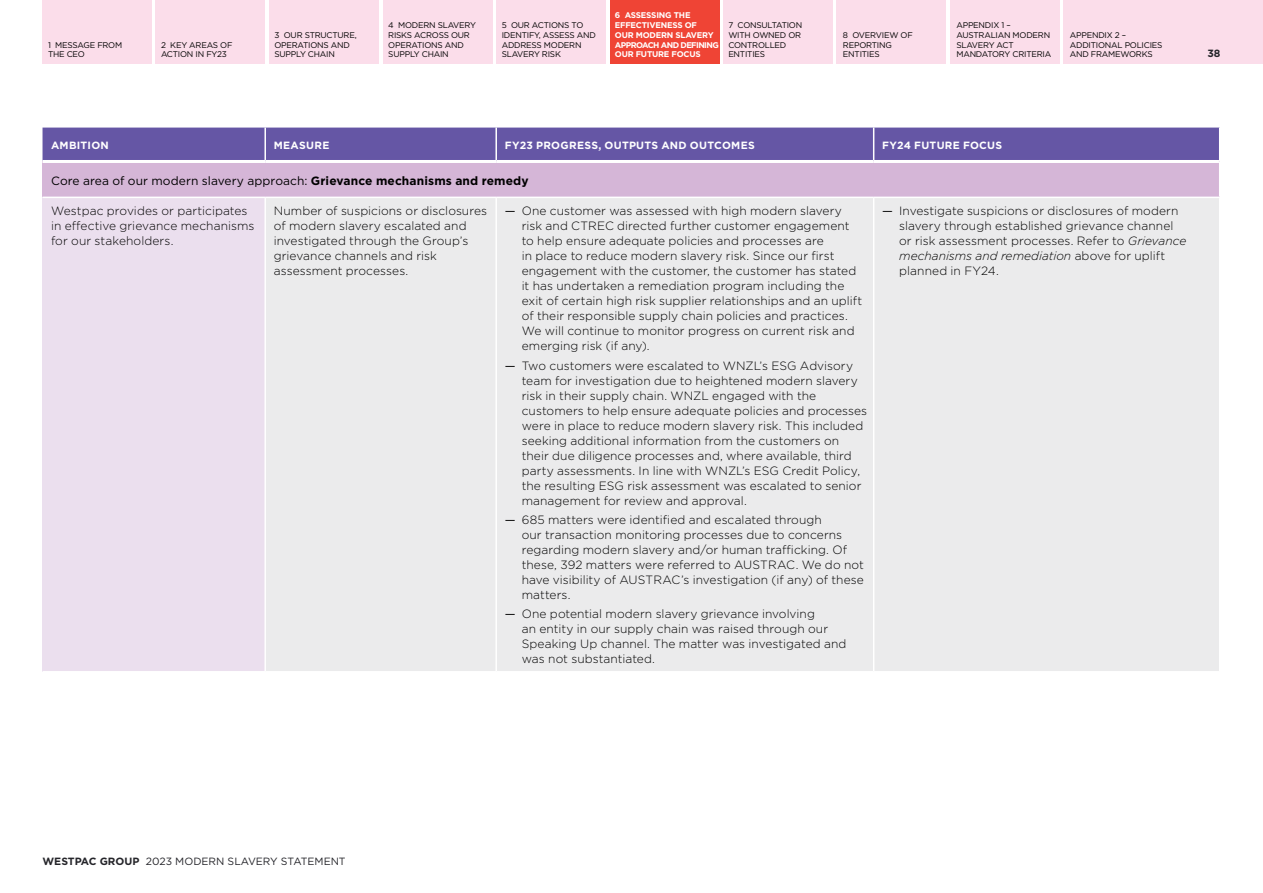
<style>
.page{position:relative;width:1263px;height:893px;background:#fff}
.page>*{position:absolute;margin:0;border:0;box-sizing:border-box;transform-origin:0 0}
.t1{font:300 12px/15px "Gotham";letter-spacing:.005em;color:#000}
.t2{font:12px "Gotham";letter-spacing:.01em;color:#000}
.t3{font:700 10.5px "Gotham";letter-spacing:.025em;color:#fff}
.t4{font:10.5px "Gotham";color:#25252a}
.t5{font:700 10.5px "Gotham";color:#25252a}
.t6{font:8.25px/9.8px "Gotham";letter-spacing:-.025em;color:#000}
.t7{font:700 8.25px/9.8px "Gotham";letter-spacing:-.025em;color:#fff}
.s1{font-weight:700}
.s2{font-weight:400}
.s3{font-style:italic}
</style>
<div class="page">
<div style="left:43px;top:128px;width:1176px;height:32px;background:#6556a5"></div>
<div style="left:43px;top:161px;width:1177px;height:36px;background:#d5b6d7"></div>
<div style="left:43px;top:197px;width:222px;height:475px;background:#ebdfee"></div>
<div style="left:266px;top:198px;width:953px;height:473px;background:#ebebec"></div>
<hr style="left:264px;top:128px;width:2px;height:32px;background:#fff">
<hr style="left:495px;top:128px;width:2px;height:32px;background:#fff">
<hr style="left:873px;top:128px;width:1px;height:32px;background:#fff">
<hr style="left:1219px;top:161px;width:1px;height:36px;background:#fff">
<hr style="left:264px;top:198px;width:2px;height:473px;background:#fff">
<hr style="left:495px;top:198px;width:2px;height:473px;background:#fff">
<hr style="left:873px;top:198px;width:1px;height:473px;background:#fff">
<hr style="left:43px;top:160px;width:222px;height:3px;background:#fff">
<hr style="left:265px;top:160px;width:231px;height:3px;background:#fff">
<hr style="left:496px;top:160px;width:378px;height:3px;background:#fff">
<hr style="left:874px;top:160px;width:345px;height:3px;background:#fff">
<hr style="left:43px;top:197px;width:222px;height:1px;background:#fff">
<hr style="left:43px;top:671px;width:222px;height:1px;background:#fff">
<div style="left:496px;top:0;width:110px;height:64px;background:#fbddea"></div>
<div style="left:723px;top:0;width:110px;height:64px;background:#fbddea"></div>
<div style="left:836px;top:0;width:110px;height:64px;background:#fbddea"></div>
<div style="left:950px;top:0;width:110px;height:64px;background:#fbddea"></div>
<div style="left:1063px;top:0;width:200px;height:64px;background:#fbddea"></div>
<div style="left:383px;top:0;width:109px;height:64px;background:#fbddea"></div>
<div style="left:269px;top:0;width:110px;height:64px;background:#fbddea"></div>
<div style="left:156px;top:0;width:109px;height:64px;background:#fbddea"></div>
<div style="left:43px;top:0;width:109px;height:64px;background:#fbddea"></div>
<div style="left:610px;top:0;width:109px;height:64px;background:#ef4435"></div>
<p class="t7" style="left:615px;top:10px;width:105px">6 ASSESSING THE<br>EFFECTIVENESS OF<br>OUR MODERN SLAVERY<br>APPROACH AND DEFINING<br>OUR FUTURE FOCUS</p>
<p class="t6" style="left:502px;top:20px;width:96px">5 OUR ACTIONS TO<br>IDENTIFY, ASSESS AND<br>ADDRESS MODERN<br>SLAVERY RISK</p>
<p class="t6" style="left:728px;top:20px;width:75px">7 CONSULTATION<br>WITH OWNED OR<br>CONTROLLED<br>ENTITIES</p>
<p class="t6" style="left:843px;top:30px;width:71px">8 OVERVIEW OF<br>REPORTING<br>ENTITIES</p>
<p class="t6" style="left:956px;top:20px;width:96px">APPENDIX 1 –<br>AUSTRALIAN MODERN<br>SLAVERY ACT<br>MANDATORY CRITERIA</p>
<p class="t6" style="left:1070px;top:30px;width:94px">APPENDIX 2 –<br>ADDITIONAL POLICIES<br>AND FRAMEWORKS</p>
<p class="t6" style="left:388px;top:20px;width:89px">4 MODERN SLAVERY<br>RISKS ACROSS OUR<br>OPERATIONS AND<br>SUPPLY CHAIN</p>
<p class="t6" style="left:274px;top:30px;width:84px">3 OUR STRUCTURE,<br>OPERATIONS AND<br>SUPPLY CHAIN</p>
<p class="t6" style="left:48px;top:40px;width:76px">1 MESSAGE FROM<br>THE CEO</p>
<p class="t5" style="left:1207px;top:47px;width:15px">38</p>
<p class="t6" style="left:161px;top:40px;width:73px">2 KEY AREAS OF<br>ACTION IN FY23</p>
<p class="t3" style="left:51px;top:138px;width:59px">AMBITION</p>
<p class="t3" style="left:274px;top:138px;width:57px">MEASURE</p>
<p class="t3" style="left:505px;top:138px;width:251px">FY23 PROGRESS, OUTPUTS AND OUTCOMES</p>
<p class="t3" style="left:882px;top:138px;width:121px">FY24 FUTURE FOCUS</p>
<p class="t2" style="left:51px;top:173px;width:479px">Core area of our modern slavery approach: <span class="s1">Grievance mechanisms and remedy</span></p>
<p class="t1" style="left:51px;top:203px;width:205px">Westpac provides or participates in effective grievance mechanisms for our stakeholders.</p>
<p class="t1" style="left:274px;top:203px;width:215px">Number of suspicions or disclosures of modern slavery escalated and investigated through the Group’s grievance channels and risk assessment processes.</p>
<p class="t1" style="left:522px;top:203px;width:342px;text-indent:-17px"><span class="s2">—</span> One customer was assessed with high modern slavery risk and CTREC directed further customer engagement to help ensure adequate policies and processes are<br>in place to reduce modern slavery risk. Since our first engagement with the customer, the customer has stated it has undertaken a remediation program including the exit of certain high risk supplier relationships and an uplift of their responsible supply chain policies and practices.<br>We will continue to monitor progress on current risk and emerging risk (if any).</p>
<p class="t1" style="left:522px;top:358px;width:347px;text-indent:-17px"><span class="s2">—</span> Two customers were escalated to WNZL’s ESG Advisory team for investigation due to heightened modern slavery risk in their supply chain. WNZL engaged with the customers to help ensure adequate policies and processes were in place to reduce modern slavery risk. This included seeking additional information from the customers on their due diligence processes and, where available, third party assessments. In line with WNZL’s ESG Credit Policy, the resulting ESG risk assessment was escalated to senior management for review and approval.</p>
<p class="t1" style="left:522px;top:512px;width:344px;text-indent:-17px"><span class="s2">—</span> 685 matters were identified and escalated through<br>our transaction monitoring processes due to concerns regarding modern slavery and/or human trafficking. Of these, 392 matters were referred to AUSTRAC. We do not have visibility of AUSTRAC’s investigation (if any) of these matters.</p>
<p class="t1" style="left:522px;top:606px;width:326px;text-indent:-17px"><span class="s2">—</span> One potential modern slavery grievance involving<br>an entity in our supply chain was raised through our Speaking Up channel. The matter was investigated and was not substantiated.</p>
<p class="t1" style="left:899px;top:203px;width:289px;text-indent:-17px"><span class="s2">—</span> Investigate suspicions or disclosures of modern slavery through established grievance channel or risk assessment processes. Refer to <span class="s3">Grievance mechanisms and remediation</span> above for uplift planned in FY24.</p>
<p class="t4" style="left:43px;top:855px;width:305px"><span class="s1">WESTPAC GROUP</span> 2023 MODERN SLAVERY STATEMENT</p>
</div>
